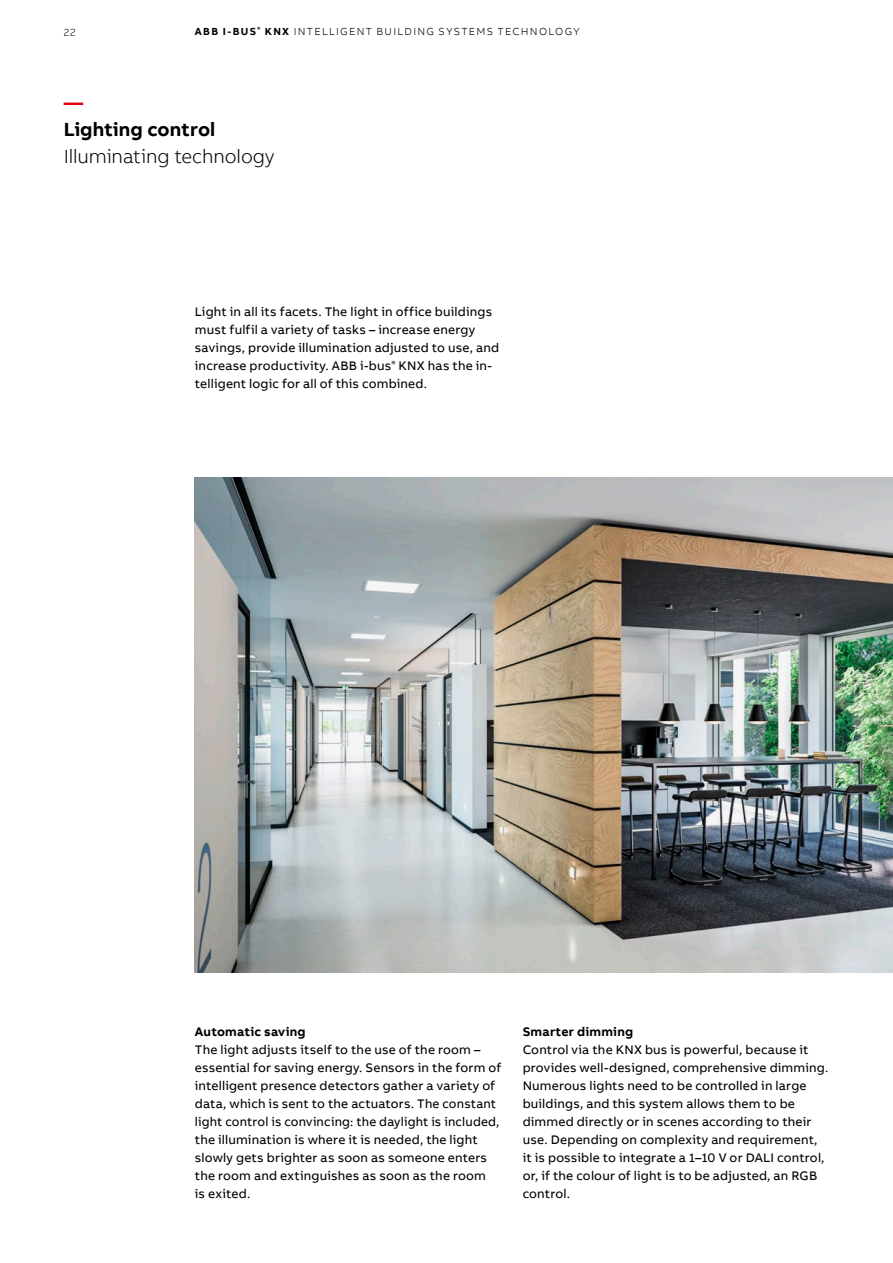
<style>
.page{position:relative;width:893px;height:1263px;background:#fff}
.page>*{position:absolute;margin:0;border:0;box-sizing:border-box;transform-origin:0 0}
.t1{font:300 19.5px "AB Bvoice";letter-spacing:-.005em;color:#000}
.t2{font:700 19.5px "AB Bvoice";letter-spacing:.005em;color:#000}
.t3{font:700 19.5px "AB Bvoice";color:#e30014}
.t4{font:12.75px/18px "AB Bvoice";letter-spacing:.015em;color:#000}
.t5{font:700 12.75px "AB Bvoice";letter-spacing:.02em;color:#000}
.t6{font:300 10.5px "AB Bvoice";letter-spacing:.12em;color:#000}
.s1{font-weight:700}
</style>
<div class="page">
<img style="left:195px;top:477px;width:698px;height:496px">
<p class="t6" style="left:64px;top:26px;width:13px">22</p>
<p class="t6" style="left:195px;top:25px;width:386px"><span class="s1">ABB I-BUS</span><sup>®</sup> <span class="s1">KNX</span> INTELLIGENT BUILDING SYSTEMS TECHNOLOGY</p>
<h1 class="t3" style="left:64px;top:90px;width:21px">—</h1>
<h1 class="t2" style="left:64px;top:117px;width:153px">Lighting control</h1>
<h1 class="t1" style="left:64px;top:145px;width:212px">Illuminating technology</h1>
<p class="t4" style="left:195px;top:303px;width:306px">Light in all its facets. The light in office buildings must fulfil a variety of tasks – increase energy savings, provide illumination adjusted to use, and increase productivity. ABB i-bus<sup>®</sup> KNX has the in&shy;telligent logic for all of this combined.</p>
<p class="t5" style="left:195px;top:1023px;width:112px">Automatic saving</p>
<p class="t4" style="left:195px;top:1041px;width:308px">The light adjusts itself to the use of the room – essential for saving energy. Sensors in the form of intelligent presence detectors gather a variety of data, which is sent to the actuators. The constant light control is convincing: the daylight is included, the illumination is where it is needed, the light slowly gets brighter as soon as someone enters the room and extinguishes as soon as the room<br>is exited.</p>
<p class="t5" style="left:523px;top:1023px;width:112px">Smarter dimming</p>
<p class="t4" style="left:523px;top:1041px;width:307px">Control via the KNX bus is powerful, because it provides well-designed, comprehensive dimming.<br>Numerous lights need to be controlled in large buildings, and this system allows them to be dimmed directly or in scenes according to their use. Depending on complexity and requirement, it is possible to integrate a 1–10 V or DALI control, or, if the colour of light is to be adjusted, an RGB control.</p>
</div>
